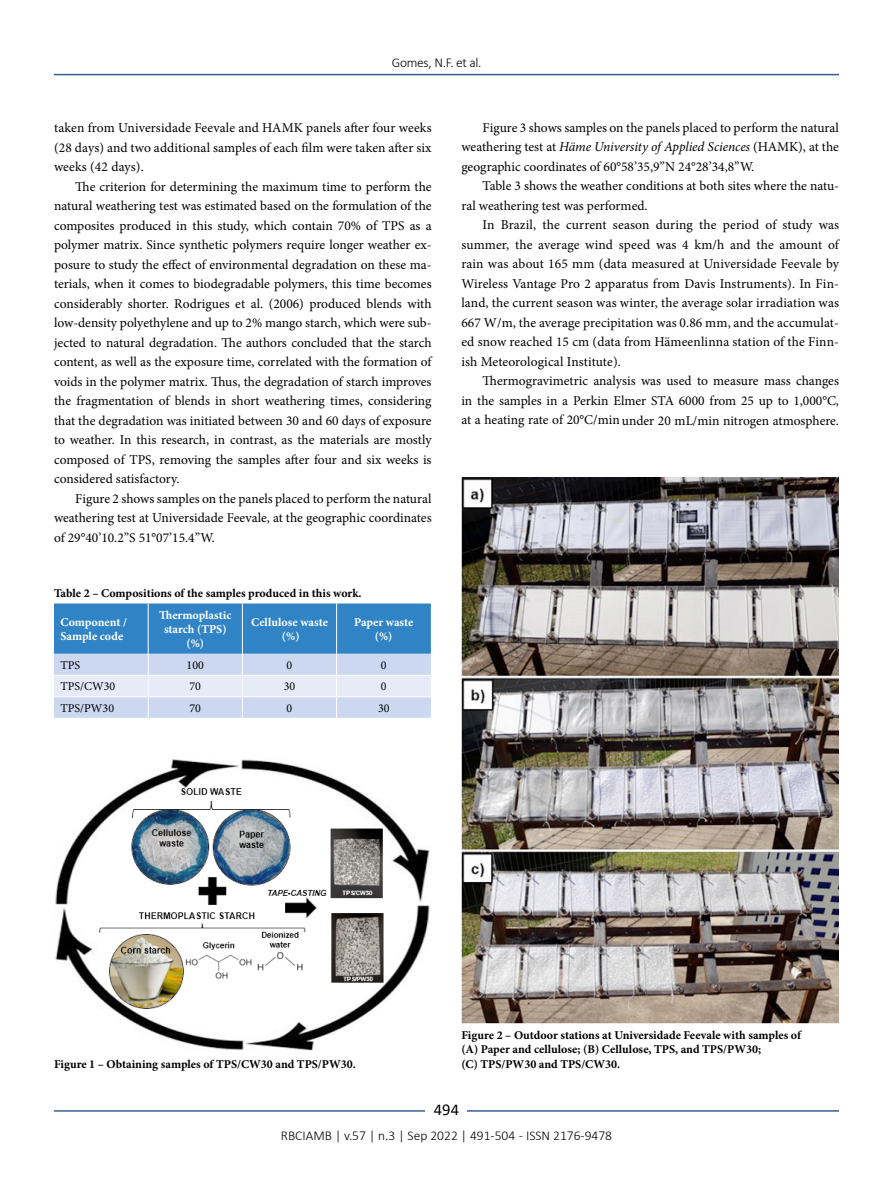
<style>
.page{position:relative;width:893px;height:1191px;background:#fff}
.page>*{position:absolute;margin:0;border:0;box-sizing:border-box;transform-origin:0 0}
.t1{font:16.5px "Calibri";color:#000}
.t2{font:13.5px/19.5px "Minion Pro";color:#000;text-align:justify}
.t3{font:300 13.5px "Calibri";color:#000}
.t4{font:300 13.5px "Calibri";letter-spacing:-.02em;color:#000}
.t5{font:700 12px/14.4px "Minion Pro";color:#000}
.t6{font:700 12px/14.4px "Minion Pro";color:#fff;text-align:center}
.t7{font:12px "Minion Pro";color:#000}
.s1{font-style:italic}
</style>
<div class="page">
<hr style="left:54px;top:74px;width:785px;height:1px;background:#365f92">
<hr style="left:54px;top:1110px;width:785px;height:1px;background:#365f92">
<div style="left:426px;top:1096px;width:41px;height:26px;background:#fff"></div>
<svg style="left:54px;top:603px;width:377px;height:115px;background:#8eb8df"></svg>
<img style="left:55px;top:759px;width:375px;height:292px">
<img style="left:461px;top:477px;width:378px;height:546px">
<p class="t4" style="left:392px;top:54px;width:91px">Gomes, N.F. et al.</p>
<p class="t2" style="left:54px;top:118px;width:379px">taken from Universidade Feevale and HAMK panels after four weeks (28 days) and two additional samples of each film were taken after six weeks (42 days).</p>
<p class="t2" style="left:54px;top:176px;width:379px;text-indent:21px">The criterion for determining the maximum time to perform the natural weathering test was estimated based on the formulation of the composites produced in this study, which contain 70% of TPS as a polymer matrix. Since synthetic polymers require longer weather ex&shy;posure to study the effect of environmental degradation on these ma&shy;terials, when it comes to biodegradable polymers, this time becomes considerably shorter. Rodrigues et al. (2006) produced blends with low-density polyethylene and up to 2% mango starch, which were sub&shy;jected to natural degradation. The authors concluded that the starch content, as well as the exposure time, correlated with the formation of voids in the polymer matrix. Thus, the degradation of starch improves the fragmentation of blends in short weathering times, considering that the degradation was initiated between 30 and 60 days of exposure to weather. In this research, in contrast, as the materials are mostly composed of TPS, removing the samples after four and six weeks is considered satisfactory.</p>
<p class="t2" style="left:54px;top:488px;width:379px;text-indent:21px">Figure 2 shows samples on the panels placed to perform the natural weathering test at Universidade Feevale, at the geographic coordinates of 29°40’10.2”S 51°07’15.4”W.</p>
<p class="t5" style="left:54px;top:586px;width:309px">Table 2 – Compositions of the samples produced in this work.</p>
<p class="t6" style="left:60px;top:614px;width:68px;text-align:left">Component /<br>Sample code</p>
<p class="t6" style="left:159px;top:607px;width:74px">Thermoplastic starch (TPS) (%)</p>
<p class="t6" style="left:251px;top:614px;width:78px">Cellulose waste (%)</p>
<p class="t6" style="left:354px;top:614px;width:61px">Paper waste (%)</p>
<p class="t7" style="left:60px;top:657px;width:21px">TPS</p>
<p class="t7" style="left:187px;top:657px;width:19px">100</p>
<p class="t7" style="left:287px;top:657px;width:7px">0</p>
<p class="t7" style="left:381px;top:657px;width:7px">0</p>
<p class="t7" style="left:60px;top:678px;width:56px">TPS/CW30</p>
<p class="t7" style="left:190px;top:678px;width:13px">70</p>
<p class="t7" style="left:284px;top:678px;width:13px">30</p>
<p class="t7" style="left:381px;top:678px;width:7px">0</p>
<p class="t7" style="left:60px;top:700px;width:55px">TPS/PW30</p>
<p class="t7" style="left:190px;top:700px;width:13px">70</p>
<p class="t7" style="left:287px;top:700px;width:7px">0</p>
<p class="t7" style="left:378px;top:700px;width:13px">30</p>
<p class="t2" style="left:461px;top:118px;width:379px;text-indent:21px">Figure 3 shows samples on the panels placed to perform the natural weathering test at <span class="s1">Häme University of Applied Sciences</span> (HAMK), at the geographic coordinates of 60°58’35,9”N 24°28’34,8”W.</p>
<p class="t2" style="left:461px;top:176px;width:379px;text-indent:21px">Table 3 shows the weather conditions at both sites where the natu&shy;ral weathering test was performed.</p>
<p class="t2" style="left:461px;top:215px;width:379px;text-indent:21px">In Brazil, the current season during the period of study was summer, the average wind speed was 4 km/h and the amount of rain was about 165 mm (data measured at Universidade Feevale by Wireless Vantage Pro 2 apparatus from Davis Instruments). In Fin&shy;land, the current season was winter, the average solar irradiation was 667 W/m, the average precipitation was 0.86 mm, and the accumulat&shy;ed snow reached 15 cm (data from Hämeenlinna station of the Finn&shy;ish Meteorological Institute).</p>
<p class="t2" style="left:461px;top:371px;width:379px;text-indent:21px">Thermogravimetric analysis was used to measure mass changes in the samples in a Perkin Elmer STA 6000 from 25 up to 1,000°C, at a heating rate of 20°C/min under 20 mL/min nitrogen atmosphere.</p>
<p class="t5" style="left:54px;top:1056px;width:303px">Figure 1 – Obtaining samples of TPS/CW30 and TPS/PW30.</p>
<p class="t5" style="left:461px;top:1027px;width:341px">Figure 2 – Outdoor stations at Universidade Feevale with samples of (A) Paper and cellulose; (B) Cellulose, TPS, and TPS/PW30;<br>(C) TPS/PW30 and TPS/CW30.</p>
<p class="t1" style="left:434px;top:1098px;width:27px">494</p>
<p class="t3" style="left:281px;top:1126px;width:333px">RBCIAMB | v.57 | n.3 | Sep 2022 | 491-504 - ISSN 2176-9478</p>
</div>
